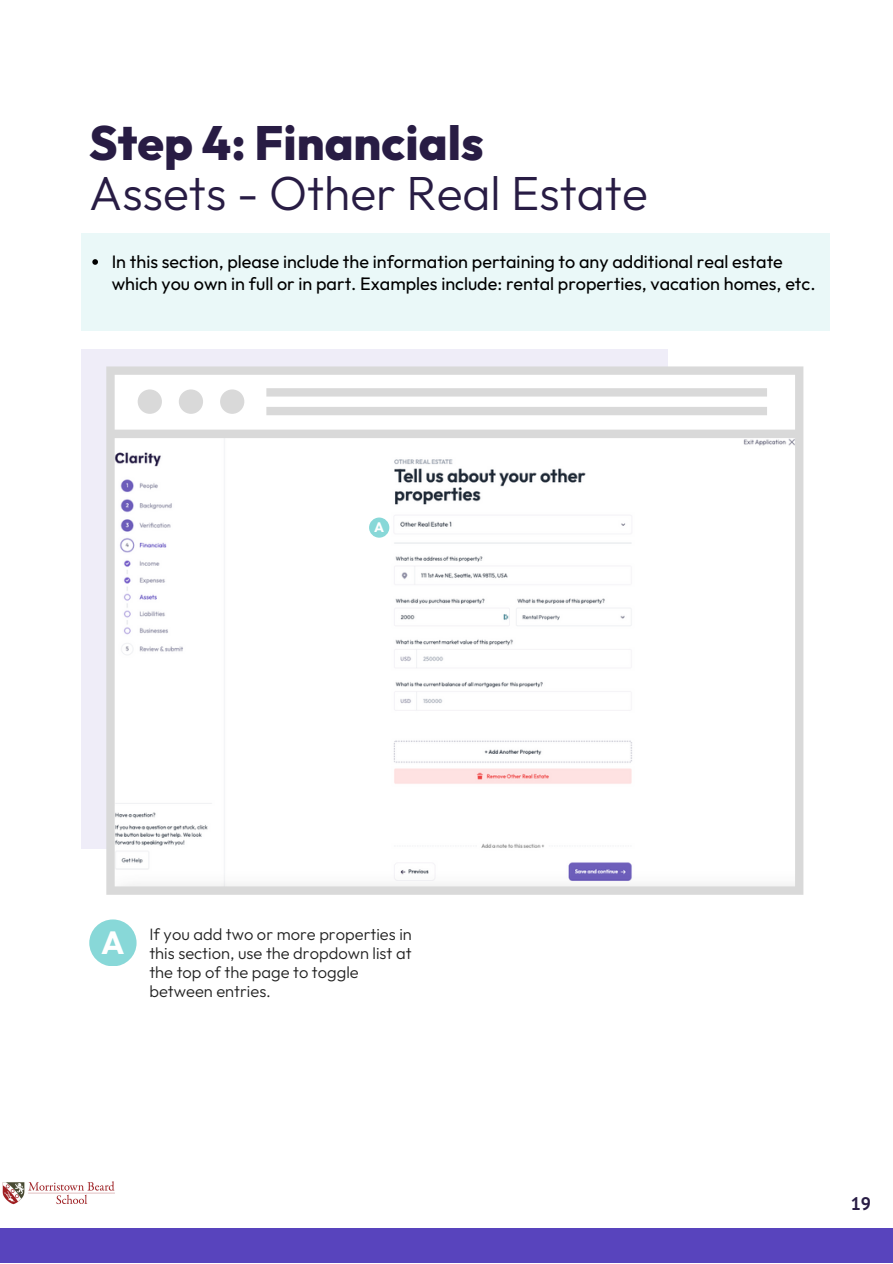
<style>
.page{position:relative;width:893px;height:1264px;background:#fff}
.page>*{position:absolute;margin:0;border:0;box-sizing:border-box;transform-origin:0 0}
.t1{font:300 48px "Outfit";color:#281c44}
.t2{font:800 48px "Outfit";color:#281c44}
.t3{font:700 32.1px "Outfit";color:#fff}
.t4{font:18px/21.3px "Outfit";color:#000}
.t5{font:700 18px "PT Sans";color:#281c44}
.t6{font:300 16.5px/19px "Outfit";color:#222}
.t7{font:700 13.8px "Outfit";color:#fff}
</style>
<div class="page">
<div style="left:81px;top:233px;width:748px;height:97px;background:#eaf8f8"></div>
<div style="left:0;top:1227px;width:892px;height:35px;background:#5844bd"></div>
<div style="left:81px;top:350px;width:586px;height:498px;background:#efedf8"></div>
<svg style="left:106px;top:366px;width:697px;height:528px;fill:#fff"></svg>
<div style="left:89px;top:919px;width:47px;height:47px;background:#88d8d8;border-radius:50%"></div>
<svg style="left:92px;top:259px;width:6px;height:6px"></svg>
<div style="left:369px;top:517px;width:20px;height:20px;background:#88d8d8;border-radius:50%"></div>
<img style="left:2px;top:1181px;width:113px;height:23px">
<p class="t2" style="left:89px;top:112px;width:396px">Step 4: Financials</p>
<p class="t1" style="left:89px;top:162px;width:560px">Assets - Other Real Estate</p>
<p class="t4" style="left:112px;top:251px;width:705px">In this section, please include the information pertaining to any additional real estate which you own in full or in part. Examples include: rental properties, vacation homes, etc.</p>
<p class="t7" style="left:374px;top:518px;width:12px">A</p>
<p class="t3" style="left:101px;top:921px;width:25px">A</p>
<p class="t6" style="left:149px;top:923px;width:264px">If you add two or more properties in this section, use the dropdown list at the top of the page to toggle between entries.</p>
<p class="t5" style="left:850px;top:1191px;width:22px">19</p>
</div>
